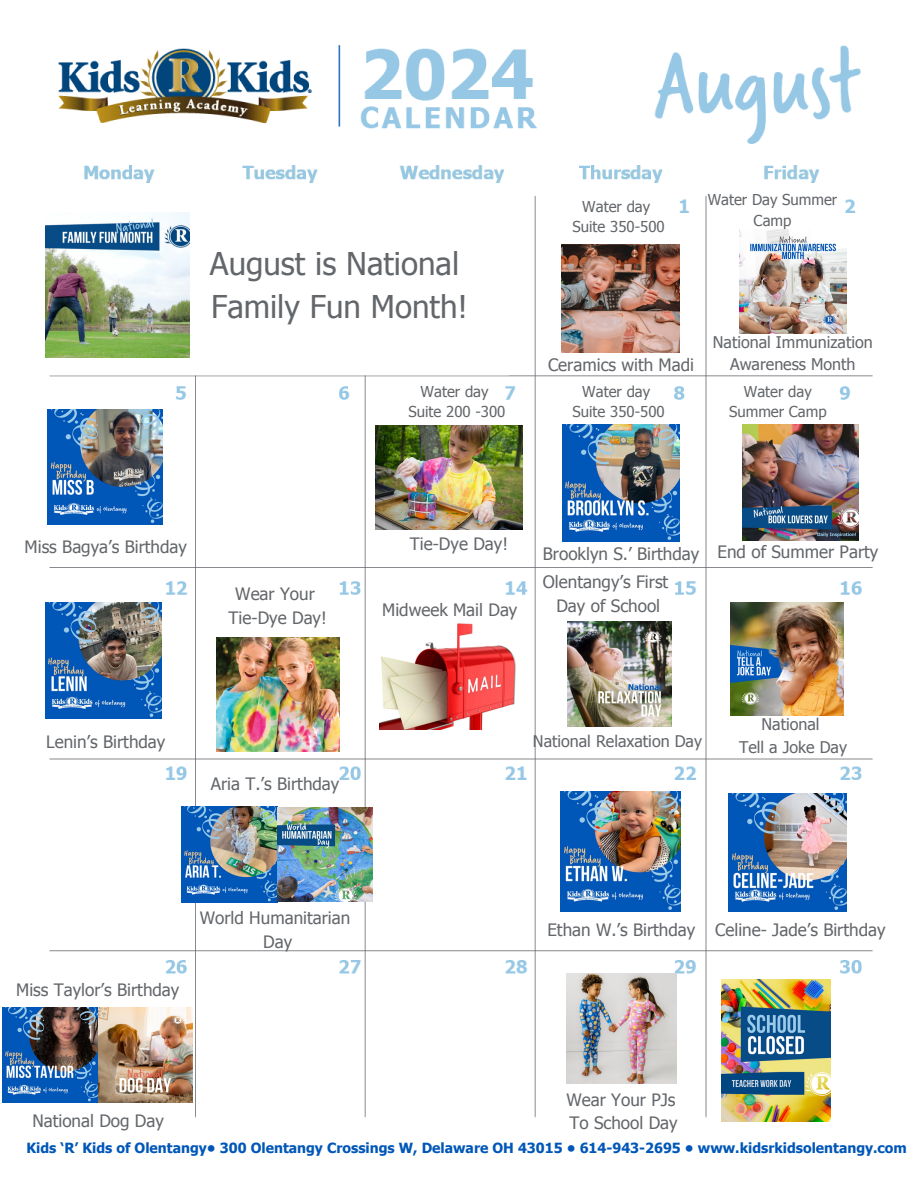
<style>
.page{position:relative;width:918px;height:1188px;background:#fff}
.page>*{position:absolute;margin:0;border:0;box-sizing:border-box;transform-origin:0 0}
.t1{font:31.3px/43.7px "Tahoma";color:#63666a}
.t2{font:17.1px/23.8px "Tahoma";color:#63666a;text-align:center}
.t3{font:16.1px/22.5px "Tahoma";color:#63666a;text-align:center}
.t4{font:15px/20.2px "Tahoma";color:#63666a;text-align:center}
.t5{font:700 14px "Tahoma";color:#0057b7}
</style>
<div class="page">
<img style="left:2px;top:45px;width:871px;height:1077px">
<img style="left:562px;top:244px;width:118px;height:108px">
<img style="left:376px;top:426px;width:147px;height:103px">
<img style="left:216px;top:637px;width:124px;height:114px">
<img style="left:47px;top:409px;width:115px;height:115px">
<img style="left:182px;top:806px;width:190px;height:96px">
<img style="left:563px;top:425px;width:117px;height:117px">
<img style="left:45px;top:212px;width:145px;height:145px">
<img style="left:2px;top:1008px;width:191px;height:95px">
<img style="left:743px;top:425px;width:115px;height:115px">
<img style="left:45px;top:603px;width:116px;height:116px">
<img style="left:380px;top:620px;width:139px;height:110px">
<img style="left:567px;top:974px;width:109px;height:109px">
<img style="left:561px;top:792px;width:119px;height:119px">
<img style="left:728px;top:793px;width:118px;height:118px">
<img style="left:740px;top:230px;width:106px;height:103px">
<img style="left:567px;top:622px;width:104px;height:104px">
<img style="left:731px;top:603px;width:112px;height:112px">
<img style="left:721px;top:980px;width:110px;height:141px">
<p class="t1" style="left:210px;top:240px;width:259px">August is National<br>Family Fun Month!</p>
<h2 class="t4" style="left:421px;top:381px;width:69px">Water day</h2>
<p class="t4" style="left:408px;top:401px;width:98px">Suite 200 -300</p>
<h2 class="t4" style="left:582px;top:196px;width:69px">Water day</h2>
<h2 class="t4" style="left:573px;top:216px;width:94px">Suite 350-500</h2>
<h2 class="t4" style="left:708px;top:189px;width:131px">Water Day Summer<br>Camp</h2>
<h2 class="t2" style="left:548px;top:353px;width:148px">Ceramics with Madi</h2>
<p class="t4" style="left:582px;top:381px;width:69px">Water day</p>
<h2 class="t4" style="left:573px;top:401px;width:94px">Suite 350-500</h2>
<p class="t3" style="left:713px;top:330px;width:161px">National Immunization<br>Awareness Month</p>
<p class="t4" style="left:744px;top:381px;width:69px">Water day</p>
<p class="t4" style="left:729px;top:401px;width:99px">Summer Camp</p>
<h2 class="t2" style="left:25px;top:534px;width:164px">Miss Bagya’s Birthday</h2>
<h2 class="t2" style="left:229px;top:582px;width:100px">Wear Your<br>Tie-Dye Day!</h2>
<h2 class="t2" style="left:46px;top:729px;width:121px">Lenin’s Birthday</h2>
<p class="t2" style="left:211px;top:771px;width:130px">Aria T.’s Birthday</p>
<p class="t2" style="left:410px;top:532px;width:100px">Tie-Dye Day!</p>
<p class="t2" style="left:382px;top:598px;width:137px">Midweek Mail Day</p>
<p class="t2" style="left:543px;top:541px;width:158px">Brooklyn S.’ Birthday</p>
<p class="t2" style="left:543px;top:569px;width:127px">Olentangy’s First<br>Day of School</p>
<h2 class="t2" style="left:718px;top:540px;width:162px">End of Summer Party</h2>
<h2 class="t3" style="left:533px;top:729px;width:171px">National Relaxation Day</h2>
<p class="t3" style="left:739px;top:713px;width:109px">National<br>Tell a Joke Day</p>
<h2 class="t2" style="left:16px;top:977px;width:165px">Miss Taylor’s Birthday</h2>
<h2 class="t2" style="left:200px;top:905px;width:152px">World Humanitarian<br>Day</h2>
<h3 class="t2" style="left:32px;top:1109px;width:133px">National Dog Day</h3>
<p class="t2" style="left:547px;top:917px;width:150px">Ethan W.’s Birthday</p>
<h2 class="t2" style="left:715px;top:917px;width:172px">Celine- Jade’s Birthday</h2>
<p class="t2" style="left:566px;top:1087px;width:113px;text-align:left">Wear Your PJs<br>To School Day</p>
<h2 class="t5" style="left:26px;top:1139px;width:882px">Kids ‘R’ Kids of Olentangy• 300 Olentangy Crossings W, Delaware OH 43015 • 614-943-2695 • www.kidsrkidsolentangy.com</h2>
</div>
